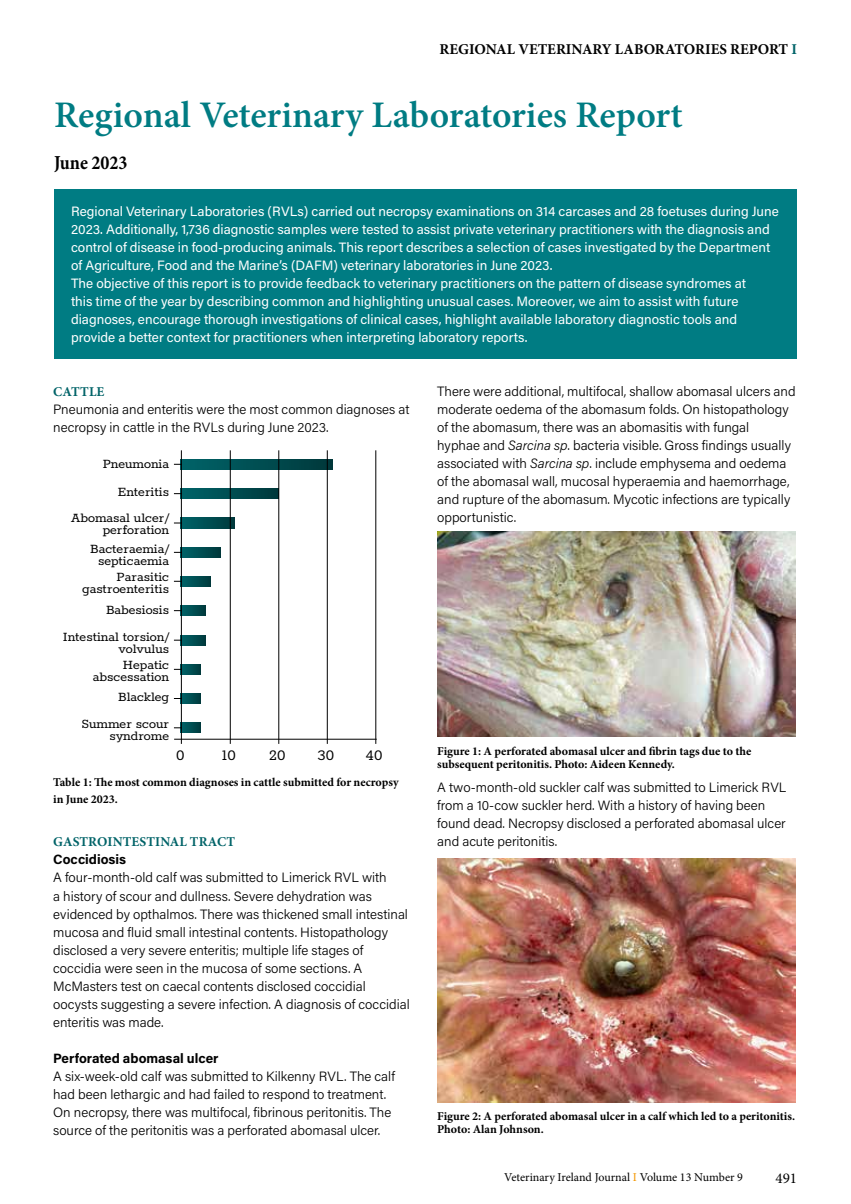
<style>
.page{position:relative;width:851px;height:1204px;background:#fff}
.page>*{position:absolute;margin:0;border:0;box-sizing:border-box;transform-origin:0 0}
.t1{font:600 37.5px "Minion Pro";color:#007c83}
.t2{font:700 19.8px "Minion Pro";color:#000;scale:.91 1}
.t3{font:16.95px "Rokkitt";color:#000}
.t4{font:700 15px "Minion Pro";color:#000}
.t5{font:15px "Minion Pro";color:#000}
.t6{font:14.55px/12px "Rokkitt";color:#000;text-align:right}
.t7{font:300 13.5px/18px "Acumin Pro";color:#000}
.t8{font:13.5px/18px "Acumin Pro";color:#fff}
.t9{font:700 13.5px "Acumin Pro";color:#000}
.t10{font:700 13.5px "Minion Pro";letter-spacing:.01em;color:#006368}
.t11{font:700 12px/13.5px "Minion Pro";color:#000}
.t12{font:12px "Minion Pro";letter-spacing:-.005em;color:#000}
.s1{color:#006368}
.s2{font-style:italic}
.s3{color:#f49700}
</style>
<div class="page">
<div style="left:54px;top:189px;width:742px;height:97px;background:#007c83"></div>
<div style="left:54px;top:261px;width:742px;height:97px;background:#007c83"></div>
<img style="left:437px;top:531px;width:358px;height:205px">
<img style="left:437px;top:858px;width:358px;height:244px">
<hr style="left:174px;top:738px;width:202px;height:1px;background:#000">
<svg style="left:182px;top:722px;width:19px;height:10px"></svg>
<svg style="left:182px;top:693px;width:19px;height:10px"></svg>
<svg style="left:182px;top:664px;width:19px;height:10px"></svg>
<svg style="left:182px;top:635px;width:24px;height:10px"></svg>
<svg style="left:182px;top:605px;width:23px;height:10px"></svg>
<svg style="left:182px;top:576px;width:29px;height:10px"></svg>
<svg style="left:182px;top:547px;width:38px;height:10px"></svg>
<svg style="left:182px;top:518px;width:53px;height:10px"></svg>
<svg style="left:182px;top:488px;width:96px;height:10px"></svg>
<svg style="left:182px;top:459px;width:150px;height:10px"></svg>
<hr style="left:181px;top:450px;width:1px;height:293px;background:#000">
<hr style="left:230px;top:450px;width:1px;height:293px;background:#000">
<hr style="left:278px;top:450px;width:1px;height:293px;background:#000">
<hr style="left:327px;top:450px;width:1px;height:293px;background:#000">
<hr style="left:375px;top:450px;width:1px;height:293px;background:#000">
<p class="t4" style="left:439px;top:39px;width:359px">REGIONAL VETERINARY LABORATORIES REPORT <span class="s1">I</span></p>
<h1 class="t1" style="left:54px;top:89px;width:630px">Regional Veterinary Laboratories Report</h1>
<h2 class="t2" style="left:54px;top:149px;width:82px">June 2023</h2>
<p class="t8" style="left:71px;top:202px;width:709px">Regional Veterinary Laboratories (RVLs) carried out necropsy examinations on 314 carcases and 28 foetuses during June 2023. Additionally, 1,736 diagnostic samples were tested to assist private veterinary practitioners with the diagnosis and control of disease in food-producing animals. This report describes a selection of cases investigated by the Department of Agriculture, Food and the Marine’s (DAFM) veterinary laboratories in June 2023.<br>The objective of this report is to provide feedback to veterinary practitioners on the pattern of disease syndromes at<br>this time of the year by describing common and highlighting unusual cases. Moreover, we aim to assist with future diagnoses, encourage thorough investigations of clinical cases, highlight available laboratory diagnostic tools and provide a better context for practitioners when interpreting laboratory reports.</p>
<p class="t10" style="left:53px;top:382px;width:53px">CATTLE</p>
<p class="t7" style="left:53px;top:400px;width:358px">Pneumonia and enteritis were the most common diagnoses at necropsy in cattle in the RVLs during June 2023.</p>
<p class="t6" style="left:103px;top:456px;width:68px">Pneumonia</p>
<p class="t6" style="left:118px;top:485px;width:53px">Enteritis</p>
<p class="t6" style="left:71px;top:510px;width:100px">Abomasal ulcer/ perforation</p>
<p class="t6" style="left:90px;top:541px;width:80px;text-align:center">Bacteraemia/ septicaemia</p>
<p class="t6" style="left:82px;top:570px;width:88px">Parasitic gastroenteritis</p>
<p class="t6" style="left:106px;top:603px;width:65px">Babesiosis</p>
<p class="t6" style="left:63px;top:629px;width:108px">Intestinal torsion/ volvulus</p>
<p class="t6" style="left:93px;top:657px;width:78px">Hepatic abscessation</p>
<p class="t6" style="left:118px;top:689px;width:52px">Blackleg</p>
<p class="t6" style="left:82px;top:716px;width:89px">Summer scour syndrome</p>
<p class="t3" style="left:176px;top:743px;width:11px">0</p>
<p class="t3" style="left:222px;top:743px;width:16px">10</p>
<p class="t3" style="left:269px;top:743px;width:18px">20</p>
<p class="t3" style="left:317px;top:743px;width:19px">30</p>
<p class="t3" style="left:366px;top:743px;width:18px">40</p>
<p class="t11" style="left:53px;top:774px;width:347px;line-height:16.5px">Table 1: The most common diagnoses in cattle submitted for necropsy in June 2023.</p>
<p class="t10" style="left:53px;top:832px;width:183px">GASTROINTESTINAL TRACT</p>
<p class="t9" style="left:53px;top:850px;width:74px">Coccidiosis</p>
<p class="t7" style="left:53px;top:868px;width:358px">A four-month-old calf was submitted to Limerick RVL with<br>a history of scour and dullness. Severe dehydration was evidenced by opthalmos. There was thickened small intestinal mucosa and fluid small intestinal contents. Histopathology disclosed a very severe enteritis; multiple life stages of coccidia were seen in the mucosa of some sections. A McMasters test on caecal contents disclosed coccidial oocysts suggesting a severe infection. A diagnosis of coccidial enteritis was made.</p>
<p class="t9" style="left:53px;top:1048px;width:167px">Perforated abomasal ulcer</p>
<p class="t7" style="left:53px;top:1066px;width:343px">A six-week-old calf was submitted to Kilkenny RVL. The calf had been lethargic and had failed to respond to treatment.<br>On necropsy, there was multifocal, fibrinous peritonitis. The source of the peritonitis was a perforated abomasal ulcer.</p>
<p class="t7" style="left:437px;top:382px;width:360px">There were additional, multifocal, shallow abomasal ulcers and moderate oedema of the abomasum folds. On histopathology of the abomasum, there was an abomasitis with fungal<br>hyphae and <span class="s2">Sarcina sp</span>. bacteria visible. Gross findings usually associated with <span class="s2">Sarcina sp</span>. include emphysema and oedema of the abomasal wall, mucosal hyperaemia and haemorrhage, and rupture of the abomasum. Mycotic infections are typically opportunistic.</p>
<p class="t11" style="left:437px;top:744px;width:315px">Figure 1: A perforated abomasal ulcer and fibrin tags due to the subsequent peritonitis. Photo: Aideen Kennedy.</p>
<p class="t7" style="left:437px;top:778px;width:350px">A two-month-old suckler calf was submitted to Limerick RVL from a 10-cow suckler herd. With a history of having been found dead. Necropsy disclosed a perforated abomasal ulcer and acute peritonitis.</p>
<p class="t11" style="left:437px;top:1108px;width:359px">Figure 2: A perforated abomasal ulcer in a calf which led to a peritonitis.<br>Photo: Alan Johnson.</p>
<p class="t12" style="left:504px;top:1169px;width:240px">Veterinary Ireland Journal <span class="s3">I</span> Volume 13 Number 9</p>
<p class="t5" style="left:775px;top:1167px;width:23px">491</p>
</div>
